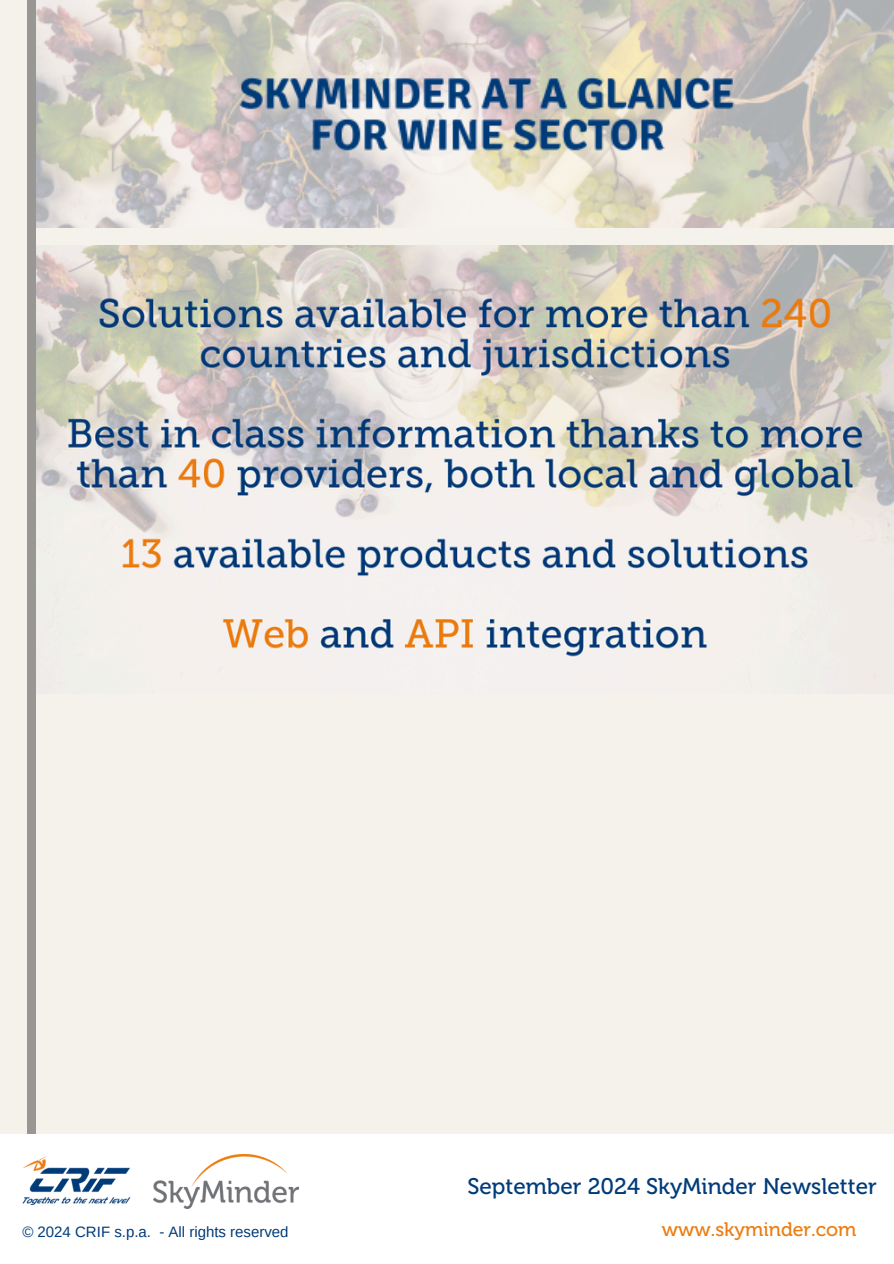
<style>
.page{position:relative;width:894px;height:1264px;background:#fff}
.page>*{position:absolute;margin:0;border:0;box-sizing:border-box;transform-origin:0 0}
.t1{font:22.5px "Museo 500";color:#003b79}
.t2{font:19.5px "Museo 500";color:#ec7d11}
.t3{font:15px "Arimo";color:#003b79}
</style>
<div class="page">
<div style="left:0;top:0;width:893px;height:1263px;background:#f4f2eb"></div>
<div style="left:0;top:1133px;width:893px;height:130px;background:#fff"></div>
<img style="left:23px;top:1156px;width:108px;height:49px">
<div style="left:27px;top:0;width:9px;height:1133px;background:#989794"></div>
<img style="left:154px;top:1154px;width:145px;height:54px">
<img style="left:37px;top:0;width:856px;height:227px">
<img style="left:37px;top:245px;width:856px;height:446px">
<h2 class="t1" style="left:467px;top:1173px;width:411px">September 2024 SkyMinder Newsletter</h2>
<p class="t3" style="left:22px;top:1223px;width:268px">© 2024 CRIF s.p.a. - All rights reserved</p>
<h1 class="t2" style="left:661px;top:1217px;width:196px">www.skyminder.com</h1>
</div>
